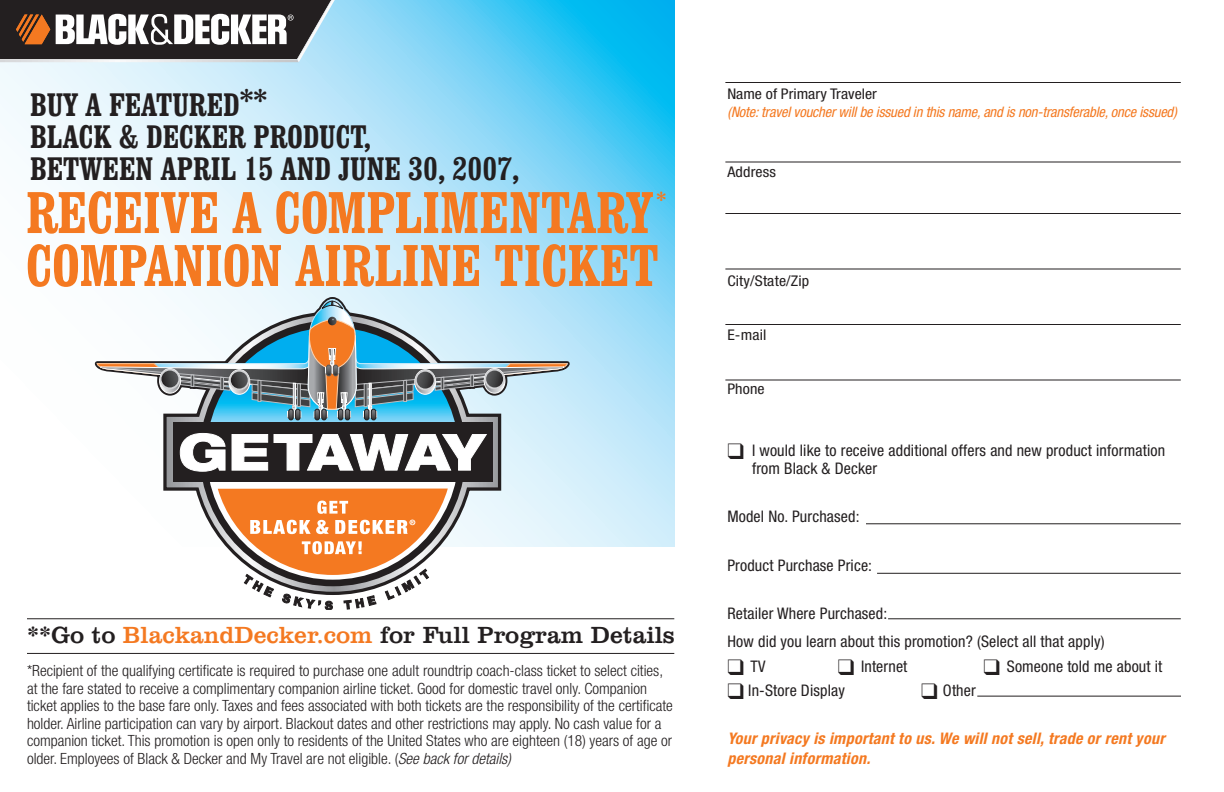
<style>
.page{position:relative;width:1224px;height:792px;background:#fff}
.page>*{position:absolute;margin:0;border:0;box-sizing:border-box;transform-origin:0 0}
.t1{font:700 condensed 57.8px "Clarendon BT";letter-spacing:-.005em;color:#f47921}
.t2{font:700 condensed 32px/32px "Clarendon BT";color:#231f20}
.t3{font:24px "Clarendon BT";color:#231f20}
.t4{font:700 condensed 22.6px "Clarendon BT";color:#f47921}
.t5{font:condensed 16px/18px "Helvetica Neue";letter-spacing:.01em;color:#231f20}
.t6{font:italic 700 condensed 16px/20px "Helvetica Neue";letter-spacing:.02em;color:#f47921}
.t7{font:300 condensed 15.6px/17.6px "Helvetica Neue";color:#231f20}
.t8{font:condensed 14.8px "Helvetica Neue";letter-spacing:.01em;color:#231f20;scale:1.09 1}
.t9{font:italic condensed 14.4px "Helvetica Neue";letter-spacing:-.01em;color:#f47921}
.s1{color:#f47921}
.s2{font-style:italic}
</style>
<div class="page">
<hr style="left:725px;top:82px;width:456px;height:1px;background:#231f20">
<hr style="left:725px;top:162px;width:456px;height:1px;background:#231f20">
<hr style="left:725px;top:213px;width:456px;height:1px;background:#231f20">
<hr style="left:725px;top:268px;width:456px;height:2px;background:#231f20">
<hr style="left:725px;top:324px;width:456px;height:1px;background:#231f20">
<hr style="left:725px;top:380px;width:456px;height:1px;background:#231f20">
<hr style="left:866px;top:523px;width:315px;height:1px;background:#231f20">
<hr style="left:877px;top:573px;width:304px;height:1px;background:#231f20">
<hr style="left:888px;top:618px;width:293px;height:1px;background:#231f20">
<svg style="left:0;top:0;width:674px;height:547px"></svg>
<hr style="left:27px;top:618px;width:647px;height:1px;background:#231f20">
<hr style="left:27px;top:653px;width:647px;height:1px;background:#231f20">
<hr style="left:977px;top:696px;width:204px;height:1px;background:#231f20">
<svg style="left:0;top:0;width:344px;height:62px"></svg>
<svg style="left:92px;top:291px;width:478px;height:256px"></svg>
<svg style="left:162px;top:420px;width:341px;height:127px"></svg>
<svg style="left:201px;top:420px;width:263px;height:127px"></svg>
<div style="left:174px;top:422px;width:319px;height:60px;background:#231f20"></div>
<svg style="left:179px;top:433px;width:308px;height:39px"></svg>
<svg style="left:218px;top:489px;width:230px;height:121px"></svg>
<svg style="left:93px;top:291px;width:475px;height:129px"></svg>
<p class="t2" style="left:30px;top:88px;width:491px">BUY A FEATURED**<br>BLACK &amp; DECKER PRODUCT,<br>BETWEEN APRIL 15 AND JUNE 30, 2007,</p>
<p class="t1" style="left:26px;top:177px;width:629px">RECEIVE A COMPLIMENTARY</p>
<p class="t4" style="left:657px;top:186px;width:11px">*</p>
<p class="t1" style="left:26px;top:230px;width:634px">COMPANION AIRLINE TICKET</p>
<p class="t3" style="left:27px;top:620px;width:649px">**Go to <span class="s1">BlackandDecker.com</span> for Full Program Details</p>
<p class="t7" style="left:27px;top:662px;width:647px">*Recipient of the qualifying certificate is required to purchase one adult roundtrip coach-class ticket to select cities, at the fare stated to receive a complimentary companion airline ticket. Good for domestic travel only. Companion ticket applies to the base fare only. Taxes and fees associated with both tickets are the responsibility of the certificate holder. Airline participation can vary by airport. Blackout dates and other restrictions may apply. No cash value for a companion ticket. This promotion is open only to residents of the United States who are eighteen (18) years of age or older. Employees of Black &amp; Decker and My Travel are not eligible. (<span class="s2">See back for details)</span></p>
<p class="t8" style="left:727px;top:85px;width:139px">Name of Primary Traveler</p>
<p class="t9" style="left:727px;top:103px;width:451px">(Note: travel voucher will be issued in this name, and is non-transferable, once issued)</p>
<p class="t8" style="left:727px;top:163px;width:46px">Address</p>
<p class="t8" style="left:727px;top:272px;width:77px">City/State/Zip</p>
<p class="t8" style="left:727px;top:326px;width:37px">E-mail</p>
<p class="t8" style="left:727px;top:381px;width:36px">Phone</p>
<p class="t5" style="left:752px;top:441px;width:415px;text-indent:-25px">❑ I would like to receive additional offers and new product information from Black &amp; Decker</p>
<p class="t5" style="left:727px;top:508px;width:134px">Model No. Purchased:</p>
<p class="t5" style="left:727px;top:556px;width:146px">Product Purchase Price:</p>
<p class="t5" style="left:727px;top:604px;width:161px">Retailer Where Purchased:</p>
<p class="t5" style="left:727px;top:633px;width:379px">How did you learn about this promotion? (Select all that apply)</p>
<p class="t5" style="left:727px;top:657px;width:40px">❑ TV</p>
<p class="t5" style="left:838px;top:657px;width:71px">❑ Internet</p>
<p class="t5" style="left:984px;top:657px;width:180px">❑ Someone told me about it</p>
<p class="t5" style="left:727px;top:681px;width:119px">❑ In-Store Display</p>
<p class="t5" style="left:921px;top:681px;width:56px">❑ Other</p>
<p class="t6" style="left:727px;top:728px;width:439px">Your privacy is important to us. We will not sell, trade or rent your personal information.</p>
</div>
